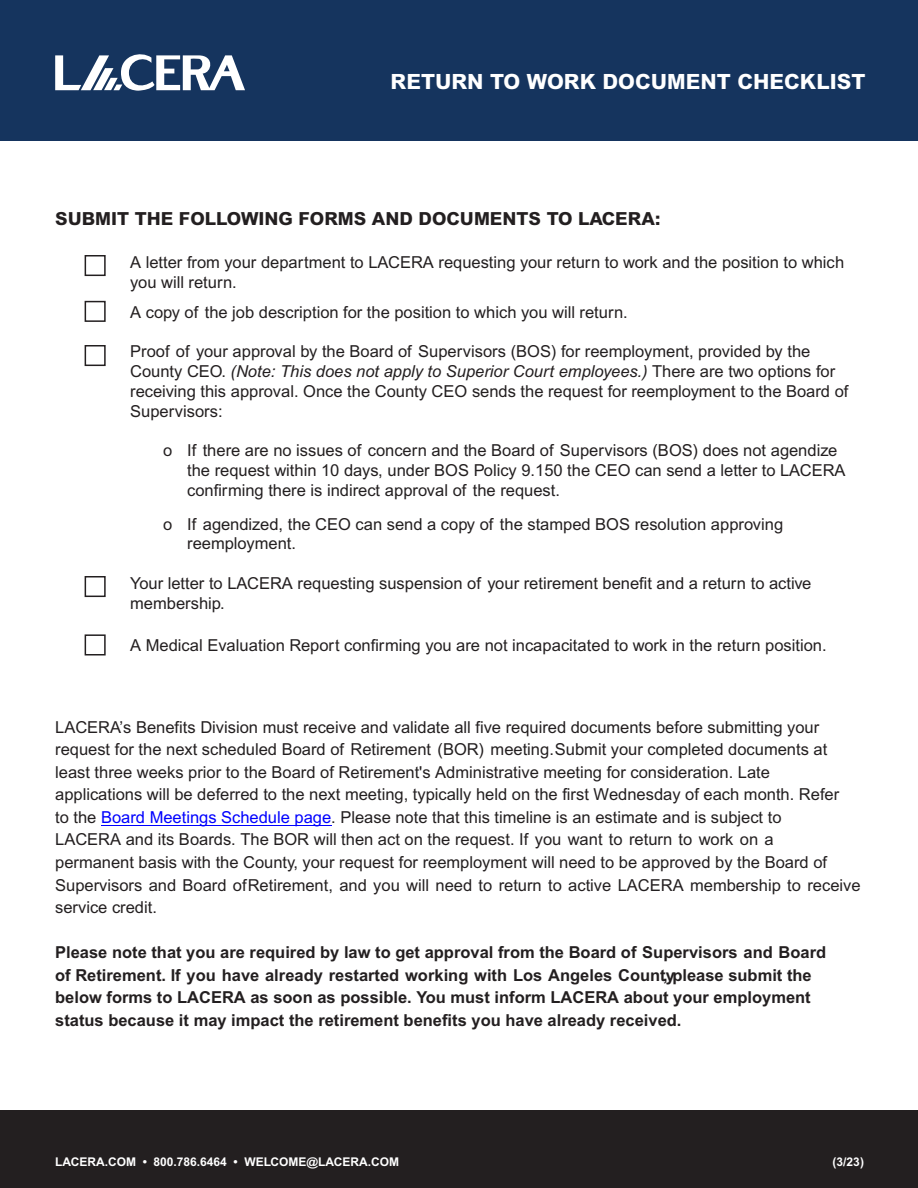
<style>
.page{position:relative;width:918px;height:1188px;background:#fff}
.page>*{position:absolute;margin:0;border:0;box-sizing:border-box;transform-origin:0 0}
.t1{font:800 21px "Arial MT Pro";color:#fff}
.t2{font:800 18px "Arial MT Pro";color:#231f20}
.t3{font:16.5px/22.5px "Arial MT Pro";color:#231f20}
.t4{font:700 16.5px/22.5px "Arial MT Pro";color:#231f20}
.t5{font:700 12px "Arial MT Pro";color:#fff}
.s1{font-style:italic}
.s2{color:#00f}
</style>
<div class="page">
<div style="left:0;top:0;width:918px;height:140px;background:#15345e"></div>
<svg style="left:55px;top:54px;width:190px;height:37px"></svg>
<div style="left:85px;top:255px;width:21px;height:21px;border:2px solid #231f20"></div>
<div style="left:85px;top:301px;width:21px;height:21px;border:2px solid #231f20"></div>
<div style="left:85px;top:345px;width:21px;height:21px;border:2px solid #231f20"></div>
<div style="left:85px;top:634px;width:21px;height:22px;border:2px solid #231f20"></div>
<div style="left:85px;top:576px;width:21px;height:21px;border:2px solid #231f20"></div>
<div style="left:0;top:1110px;width:918px;height:78px;background:#231f20"></div>
<hr style="left:101px;top:825px;width:230px;height:1px;background:#00f">
<p class="t1" style="left:391px;top:69px;width:476px">RETURN TO WORK DOCUMENT CHECKLIST</p>
<p class="t2" style="left:55px;top:207px;width:607px">SUBMIT THE FOLLOWING FORMS AND DOCUMENTS TO LACERA:</p>
<p class="t3" style="left:130px;top:253px;width:716px;line-height:19.8px">A letter from your department to LACERA requesting your return to work and the position to which you will return.</p>
<p class="t3" style="left:130px;top:302px;width:499px">A copy of the job description for the position to which you will return.</p>
<p class="t3" style="left:130px;top:342px;width:720px;line-height:19.8px">Proof of your approval by the Board of Supervisors (BOS) for reemployment, provided by the County CEO. <span class="s1">(Note: This does not apply to Superior Court employees.)</span> There are two options for receiving this approval. Once the County CEO sends the request for reemployment to the Board of Supervisors:</p>
<p class="t3" style="left:187px;top:441px;width:660px;line-height:19.8px;text-indent:-24px">o If there are no issues of concern and the Board of Supervisors (BOS) does not agendize the request within 10 days, under BOS Policy 9.150 the CEO can send a letter to LACERA confirming there is indirect approval of the request.</p>
<p class="t3" style="left:163px;top:513px;width:621px">o If agendized, the CEO can send a copy of the stamped BOS resolution approving</p>
<p class="t3" style="left:187px;top:533px;width:110px">reemployment.</p>
<p class="t3" style="left:130px;top:574px;width:683px;line-height:19.8px">Your letter to LACERA requesting suspension of your retirement benefit and a return to active membership.</p>
<p class="t3" style="left:130px;top:635px;width:698px">A Medical Evaluation Report confirming you are not incapacitated to work in the return position.</p>
<p class="t3" style="left:55px;top:717px;width:807px">LACERA’s Benefits Division must receive and validate all five required documents before submitting your request for the next scheduled Board of Retirement (BOR) meeting. Submit your completed documents at least three weeks prior to the Board of Retirement's Administrative meeting for consideration. Late applications will be deferred to the next meeting, typically held on the first Wednesday of each month. Refer<br>to the <span class="s2">Board Meetings Schedule page</span>. Please note that this timeline is an estimate and is subject to<br>LACERA and its Boards. The BOR will then act on the request. If you want to return to work on a<br>permanent basis with the County, your request for reemployment will need to be approved by the Board of Supervisors and Board of Retirement, and you will need to return to active LACERA membership to receive service credit.</p>
<p class="t4" style="left:55px;top:942px;width:773px">Please note that you are required by law to get approval from the Board of Supervisors and Board of Retirement. If you have already restarted working with Los Angeles County, please submit the below forms to LACERA as soon as possible. You must inform LACERA about your employment status because it may impact the retirement benefits you have already received.</p>
<p class="t5" style="left:55px;top:1155px;width:345px">LACERA.COM • 800.786.6464 • WELCOME@LACERA.COM</p>
<p class="t5" style="left:833px;top:1155px;width:33px">(3/23)</p>
</div>
